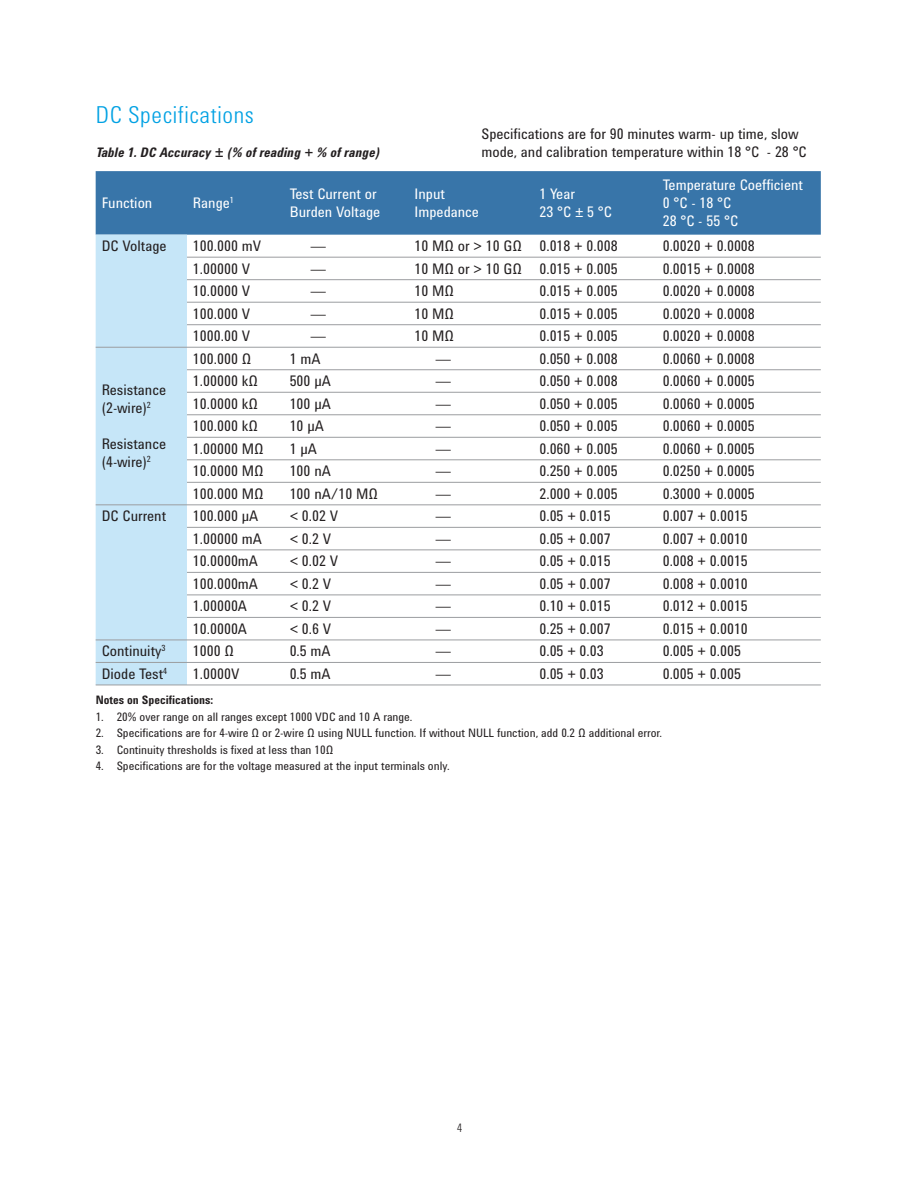
<style>
.page{position:relative;width:918px;height:1188px;background:#fff}
.page>*{position:absolute;margin:0;border:0;box-sizing:border-box;transform-origin:0 0}
.t1{font:300 24px "Agilent Condensed CFF";letter-spacing:.03em;color:#00a1e3}
.t2{font:15px/18px "Agilent Condensed CFF";color:#231f20}
.t3{font:15px/18px "Agilent Condensed CFF";color:#fff}
.t4{font:italic 700 13.5px "Agilent Condensed CFF";color:#231f20}
.t5{font:12px "Agilent Condensed CFF";color:#231f20}
.t6{font:700 12px "Agilent Condensed CFF";color:#231f20}
.t7{font:300 12px "Agilent Condensed CFF";color:#231f20}
</style>
<div class="page">
<div style="left:96px;top:171px;width:725px;height:64px;background:#3875a9"></div>
<div style="left:96px;top:235px;width:91px;height:450px;background:#c6e6f8"></div>
<hr style="left:187px;top:257px;width:634px;height:1px;background:#9b9da0">
<hr style="left:187px;top:279px;width:634px;height:1px;background:#9b9da0">
<hr style="left:187px;top:302px;width:634px;height:1px;background:#9b9da0">
<hr style="left:187px;top:324px;width:634px;height:1px;background:#9b9da0">
<hr style="left:96px;top:347px;width:725px;height:1px;background:#9b9da0">
<hr style="left:187px;top:369px;width:634px;height:1px;background:#9b9da0">
<hr style="left:187px;top:392px;width:634px;height:1px;background:#9b9da0">
<hr style="left:187px;top:414px;width:634px;height:1px;background:#9b9da0">
<hr style="left:187px;top:437px;width:634px;height:1px;background:#9b9da0">
<hr style="left:187px;top:459px;width:634px;height:1px;background:#9b9da0">
<hr style="left:187px;top:482px;width:634px;height:1px;background:#9b9da0">
<hr style="left:96px;top:504px;width:725px;height:1px;background:#9b9da0">
<hr style="left:187px;top:527px;width:634px;height:1px;background:#9b9da0">
<hr style="left:187px;top:549px;width:634px;height:1px;background:#9b9da0">
<hr style="left:187px;top:572px;width:634px;height:1px;background:#9b9da0">
<hr style="left:187px;top:595px;width:634px;height:1px;background:#9b9da0">
<hr style="left:187px;top:617px;width:634px;height:1px;background:#9b9da0">
<hr style="left:96px;top:640px;width:725px;height:1px;background:#9b9da0">
<hr style="left:96px;top:662px;width:725px;height:1px;background:#9b9da0">
<hr style="left:96px;top:685px;width:725px;height:1px;background:#9b9da0">
<h1 class="t1" style="left:96px;top:106px;width:159px">DC Specifications</h1>
<p class="t4" style="left:96px;top:147px;width:286px">Table 1. DC Accuracy ± (% of reading + % of range)</p>
<p class="t3" style="left:102px;top:195px;width:52px">Function</p>
<p class="t3" style="left:193px;top:195px;width:42px">Range<sup>1</sup></p>
<p class="t3" style="left:290px;top:186px;width:92px">Test Current or<br>Burden Voltage</p>
<p class="t3" style="left:415px;top:186px;width:66px">Input<br>Impedance</p>
<p class="t3" style="left:539px;top:186px;width:74px">1 Year<br>23 °C ± 5 °C</p>
<p class="t3" style="left:663px;top:177px;width:142px">Temperature Coefficient<br>0 °C - 18 °C<br>28 °C - 55 °C</p>
<p class="t2" style="left:102px;top:238px;width:66px">DC Voltage</p>
<p class="t2" style="left:193px;top:238px;width:70px">100.000 mV</p>
<p class="t2" style="left:311px;top:238px;width:16px">—</p>
<p class="t2" style="left:415px;top:238px;width:205px">10 MΩ or &gt; 10 GΩ 0.018 + 0.008</p>
<p class="t2" style="left:663px;top:238px;width:94px">0.0020 + 0.0008</p>
<p class="t2" style="left:193px;top:261px;width:59px">1.00000 V</p>
<p class="t2" style="left:311px;top:261px;width:16px">—</p>
<p class="t2" style="left:415px;top:261px;width:205px">10 MΩ or &gt; 10 GΩ 0.015 + 0.005</p>
<p class="t2" style="left:663px;top:261px;width:94px">0.0015 + 0.0008</p>
<p class="t2" style="left:193px;top:283px;width:59px">10.0000 V</p>
<p class="t2" style="left:311px;top:283px;width:16px">—</p>
<p class="t2" style="left:415px;top:283px;width:41px">10 MΩ</p>
<p class="t2" style="left:539px;top:283px;width:80px">0.015 + 0.005</p>
<p class="t2" style="left:663px;top:283px;width:94px">0.0020 + 0.0008</p>
<p class="t2" style="left:193px;top:306px;width:59px">100.000 V</p>
<p class="t2" style="left:311px;top:306px;width:16px">—</p>
<p class="t2" style="left:415px;top:306px;width:41px">10 MΩ</p>
<p class="t2" style="left:539px;top:306px;width:80px">0.015 + 0.005</p>
<p class="t2" style="left:663px;top:306px;width:94px">0.0020 + 0.0008</p>
<p class="t2" style="left:193px;top:328px;width:59px">1000.00 V</p>
<p class="t2" style="left:311px;top:328px;width:16px">—</p>
<p class="t2" style="left:415px;top:328px;width:41px">10 MΩ</p>
<p class="t2" style="left:539px;top:328px;width:80px">0.015 + 0.005</p>
<p class="t2" style="left:663px;top:328px;width:94px">0.0020 + 0.0008</p>
<p class="t2" style="left:481px;top:126px;width:327px">Specifications are for 90 minutes warm- up time, slow mode, and calibration temperature within 18 °C - 28 °C</p>
<p class="t2" style="left:102px;top:382px;width:66px">Resistance (2-wire)<sup>2</sup></p>
<p class="t2" style="left:102px;top:436px;width:66px">Resistance (4-wire)<sup>2</sup></p>
<p class="t2" style="left:193px;top:351px;width:60px">100.000 Ω</p>
<p class="t2" style="left:290px;top:351px;width:32px">1 mA</p>
<p class="t2" style="left:436px;top:351px;width:16px">—</p>
<p class="t2" style="left:539px;top:351px;width:80px">0.050 + 0.008</p>
<p class="t2" style="left:663px;top:351px;width:94px">0.0060 + 0.0008</p>
<p class="t2" style="left:193px;top:373px;width:66px">1.00000 kΩ</p>
<p class="t2" style="left:290px;top:373px;width:43px">500 μA</p>
<p class="t2" style="left:436px;top:373px;width:16px">—</p>
<p class="t2" style="left:539px;top:373px;width:80px">0.050 + 0.008</p>
<p class="t2" style="left:663px;top:373px;width:94px">0.0060 + 0.0005</p>
<p class="t2" style="left:193px;top:396px;width:66px">10.0000 kΩ</p>
<p class="t2" style="left:290px;top:396px;width:43px">100 μA</p>
<p class="t2" style="left:436px;top:396px;width:16px">—</p>
<p class="t2" style="left:539px;top:396px;width:80px">0.050 + 0.005</p>
<p class="t2" style="left:663px;top:396px;width:94px">0.0060 + 0.0005</p>
<p class="t2" style="left:193px;top:418px;width:66px">100.000 kΩ</p>
<p class="t2" style="left:290px;top:418px;width:36px">10 μA</p>
<p class="t2" style="left:436px;top:418px;width:16px">—</p>
<p class="t2" style="left:539px;top:418px;width:80px">0.050 + 0.005</p>
<p class="t2" style="left:663px;top:418px;width:94px">0.0060 + 0.0005</p>
<p class="t2" style="left:193px;top:441px;width:72px">1.00000 MΩ</p>
<p class="t2" style="left:290px;top:441px;width:29px">1 μA</p>
<p class="t2" style="left:436px;top:441px;width:16px">—</p>
<p class="t2" style="left:539px;top:441px;width:80px">0.060 + 0.005</p>
<p class="t2" style="left:663px;top:441px;width:94px">0.0060 + 0.0005</p>
<p class="t2" style="left:193px;top:463px;width:72px">10.0000 MΩ</p>
<p class="t2" style="left:290px;top:463px;width:43px">100 nA</p>
<p class="t2" style="left:436px;top:463px;width:16px">—</p>
<p class="t2" style="left:539px;top:463px;width:80px">0.250 + 0.005</p>
<p class="t2" style="left:663px;top:463px;width:94px">0.0250 + 0.0005</p>
<p class="t2" style="left:193px;top:486px;width:72px">100.000 MΩ</p>
<p class="t2" style="left:290px;top:486px;width:90px">100 nA/10 MΩ</p>
<p class="t2" style="left:436px;top:486px;width:16px">—</p>
<p class="t2" style="left:539px;top:486px;width:80px">2.000 + 0.005</p>
<p class="t2" style="left:663px;top:486px;width:94px">0.3000 + 0.0005</p>
<p class="t2" style="left:102px;top:508px;width:66px">DC Current</p>
<p class="t2" style="left:193px;top:508px;width:67px">100.000 μA</p>
<p class="t2" style="left:290px;top:508px;width:50px">&lt; 0.02 V</p>
<p class="t2" style="left:436px;top:508px;width:16px">—</p>
<p class="t2" style="left:539px;top:508px;width:73px">0.05 + 0.015</p>
<p class="t2" style="left:663px;top:508px;width:87px">0.007 + 0.0015</p>
<p class="t2" style="left:193px;top:531px;width:70px">1.00000 mA</p>
<p class="t2" style="left:290px;top:531px;width:43px">&lt; 0.2 V</p>
<p class="t2" style="left:436px;top:531px;width:16px">—</p>
<p class="t2" style="left:539px;top:531px;width:73px">0.05 + 0.007</p>
<p class="t2" style="left:663px;top:531px;width:87px">0.007 + 0.0010</p>
<p class="t2" style="left:193px;top:553px;width:67px">10.0000mA</p>
<p class="t2" style="left:290px;top:553px;width:50px">&lt; 0.02 V</p>
<p class="t2" style="left:436px;top:553px;width:16px">—</p>
<p class="t2" style="left:539px;top:553px;width:73px">0.05 + 0.015</p>
<p class="t2" style="left:663px;top:553px;width:87px">0.008 + 0.0015</p>
<p class="t2" style="left:193px;top:576px;width:67px">100.000mA</p>
<p class="t2" style="left:290px;top:576px;width:43px">&lt; 0.2 V</p>
<p class="t2" style="left:436px;top:576px;width:16px">—</p>
<p class="t2" style="left:539px;top:576px;width:73px">0.05 + 0.007</p>
<p class="t2" style="left:663px;top:576px;width:87px">0.008 + 0.0010</p>
<p class="t2" style="left:193px;top:598px;width:56px">1.00000A</p>
<p class="t2" style="left:290px;top:598px;width:43px">&lt; 0.2 V</p>
<p class="t2" style="left:436px;top:598px;width:16px">—</p>
<p class="t2" style="left:539px;top:598px;width:73px">0.10 + 0.015</p>
<p class="t2" style="left:663px;top:598px;width:87px">0.012 + 0.0015</p>
<p class="t2" style="left:193px;top:621px;width:56px">10.0000A</p>
<p class="t2" style="left:290px;top:621px;width:43px">&lt; 0.6 V</p>
<p class="t2" style="left:436px;top:621px;width:16px">—</p>
<p class="t2" style="left:539px;top:621px;width:73px">0.25 + 0.007</p>
<p class="t2" style="left:663px;top:621px;width:87px">0.015 + 0.0010</p>
<p class="t2" style="left:102px;top:643px;width:65px">Continuity<sup>3</sup></p>
<p class="t2" style="left:193px;top:643px;width:43px">1000 Ω</p>
<p class="t2" style="left:290px;top:643px;width:43px">0.5 mA</p>
<p class="t2" style="left:436px;top:643px;width:16px">—</p>
<p class="t2" style="left:539px;top:643px;width:66px">0.05 + 0.03</p>
<p class="t2" style="left:663px;top:643px;width:80px">0.005 + 0.005</p>
<p class="t2" style="left:102px;top:666px;width:67px">Diode Test<sup>4</sup></p>
<p class="t2" style="left:193px;top:666px;width:48px">1.0000V</p>
<p class="t2" style="left:290px;top:666px;width:43px">0.5 mA</p>
<p class="t2" style="left:436px;top:666px;width:16px">—</p>
<p class="t2" style="left:539px;top:666px;width:66px">0.05 + 0.03</p>
<p class="t2" style="left:663px;top:666px;width:80px">0.005 + 0.005</p>
<p class="t6" style="left:96px;top:696px;width:119px">Notes on Specifications:</p>
<p class="t5" style="left:96px;top:712px;width:318px">1. 20% over range on all ranges except 1000 VDC and 10 A range.</p>
<p class="t5" style="left:96px;top:729px;width:568px">2. Specifications are for 4-wire Ω or 2-wire Ω using NULL function. If without NULL function, add 0.2 Ω additional error.</p>
<p class="t5" style="left:96px;top:745px;width:239px">3. Continuity thresholds is fixed at less than 10Ω</p>
<p class="t5" style="left:96px;top:762px;width:356px">4. Specifications are for the voltage measured at the input terminals only.</p>
<p class="t7" style="left:457px;top:1124px;width:7px">4</p>
</div>
